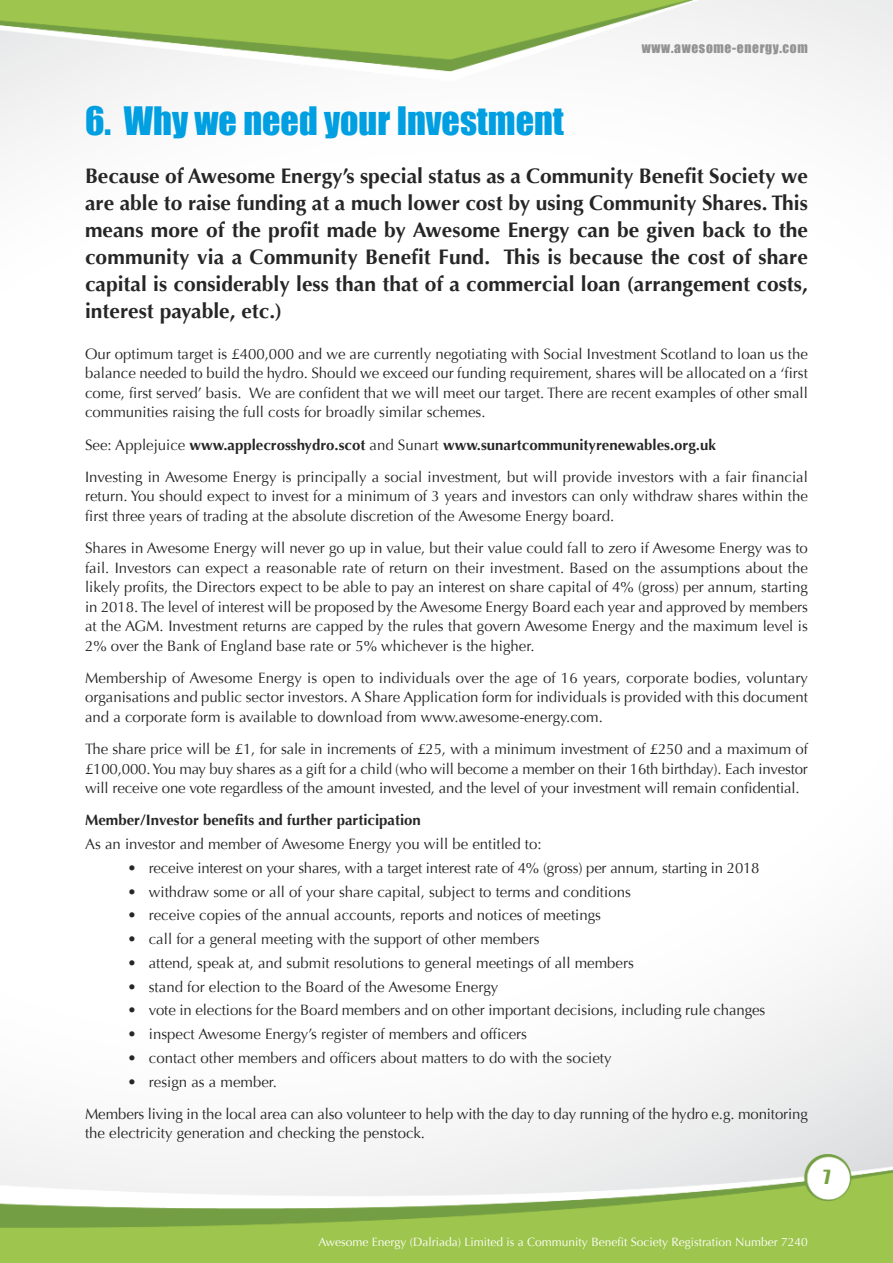
<style>
.page{position:relative;width:893px;height:1263px;background:#fff}
.page>*{position:absolute;margin:0;border:0;box-sizing:border-box;transform-origin:0 0}
.t1{font:36px "Impact";color:#009fe1}
.t2{font:700 21px/27px "Optima";color:#272627;text-align:justify}
.t3{font:18px "Impact";color:#77a144}
.t4{font:15px/19.5px "Optima";color:#272627;text-align:justify}
.t5{font:700 15px "Optima";color:#272627}
.t6{font:13.5px "Impact";letter-spacing:.05em;color:#939393}
.t7{font:12px "Optima";color:#fff}
.s1{font-weight:700}
</style>
<div class="page">
<img style="left:0;top:0;width:893px;height:1263px">
<p class="t6" style="left:642px;top:40px;width:168px">www.awesome-energy.com</p>
<h1 class="t1" style="left:85px;top:98px;width:480px">6. Why we need your Investment</h1>
<p class="t2" style="left:85px;top:163px;width:724px">Because of Awesome Energy’s special status as a Community Benefit Society we are able to raise funding at a much lower cost by using Community Shares. This means more of the profit made by Awesome Energy can be given back to the community via a Community Benefit Fund. This is because the cost of share capital is considerably less than that of a commercial loan (arrangement costs, interest payable, etc.)</p>
<p class="t4" style="left:85px;top:344px;width:724px">Our optimum target is £400,000 and we are currently negotiating with social Investment scotland to loan us the balance needed to build the hydro. should we exceed our funding requirement, shares will be allocated on a ‘first come, first served’ basis. We are confident that we will meet our target. there are recent examples of other small communities raising the full costs for broadly similar schemes.</p>
<p class="t4" style="left:85px;top:429px;width:724px;line-height:32.2px">see: applejuice <span class="s1">www.applecrosshydro.scot</span> and sunart <span class="s1">www.sunartcommunityrenewables.org.uk<br></span>Investing in awesome energy is principally a social investment, but will provide investors with a fair financial</p>
<p class="t4" style="left:85px;top:487px;width:724px">return. You should expect to invest for a minimum of 3 years and investors can only withdraw shares within the first three years of trading at the absolute discretion of the awesome energy board.</p>
<p class="t4" style="left:85px;top:538px;width:724px">shares in awesome energy will never go up in value, but their value could fall to zero if awesome energy was to fail. Investors can expect a reasonable rate of return on their investment. Based on the assumptions about the likely profits, the Directors expect to be able to pay an interest on share capital of 4% (gross) per annum, starting in 2018. the level of interest will be proposed by the awesome energy Board each year and approved by members at the agm. Investment returns are capped by the rules that govern awesome energy and the maximum level is 2% over the Bank of england base rate or 5% whichever is the higher.</p>
<p class="t4" style="left:85px;top:668px;width:724px">membership of awesome energy is open to individuals over the age of 16 years, corporate bodies, voluntary organisations and public sector investors. a share application form for individuals is provided with this document and a corporate form is available to download from www.awesome-energy.com.</p>
<p class="t4" style="left:85px;top:739px;width:725px">the share price will be £1, for sale in increments of £25, with a minimum investment of £250 and a maximum of £100,000.You may buy shares as a gift for a child (who will become a member on their 16th birthday). each investor will receive one vote regardless of the amount invested, and the level of your investment will remain confidential.</p>
<p class="t5" style="left:85px;top:811px;width:337px">Member/Investor benefits and further participation</p>
<p class="t4" style="left:85px;top:834px;width:458px">as an investor and member of awesome energy you will be entitled to:</p>
<p class="t4" style="left:128px;top:858px;width:634px">• receive interest on your shares, with a target interest rate of 4% (gross) per annum, starting in 2018</p>
<p class="t4" style="left:128px;top:882px;width:505px">• withdraw some or all of your share capital, subject to terms and conditions</p>
<p class="t4" style="left:128px;top:906px;width:475px">• receive copies of the annual accounts, reports and notices of meetings</p>
<p class="t4" style="left:128px;top:929px;width:414px">• call for a general meeting with the support of other members</p>
<p class="t4" style="left:128px;top:953px;width:508px">• attend, speak at, and submit resolutions to general meetings of all members</p>
<p class="t4" style="left:128px;top:977px;width:372px">• stand for election to the Board of the awesome energy</p>
<p class="t4" style="left:128px;top:1001px;width:639px">• vote in elections for the Board members and on other important decisions, including rule changes</p>
<p class="t4" style="left:128px;top:1024px;width:401px">• inspect awesome energy’s register of members and officers</p>
<p class="t4" style="left:128px;top:1048px;width:485px">• contact other members and officers about matters to do with the society</p>
<p class="t4" style="left:85px;top:1066px;width:724px;line-height:32.2px;text-indent:43px">• resign as a member.<br>members living in the local area can also volunteer to help with the day to day running of the hydro e.g. monitoring</p>
<p class="t4" style="left:85px;top:1124px;width:341px">the electricity generation and checking the penstock.</p>
<p class="t3" style="left:823px;top:1166px;width:9px">7</p>
<p class="t7" style="left:319px;top:1235px;width:491px">awesome energy (Dalriada) Limited is a community Benefit society registration number 7240</p>
</div>
